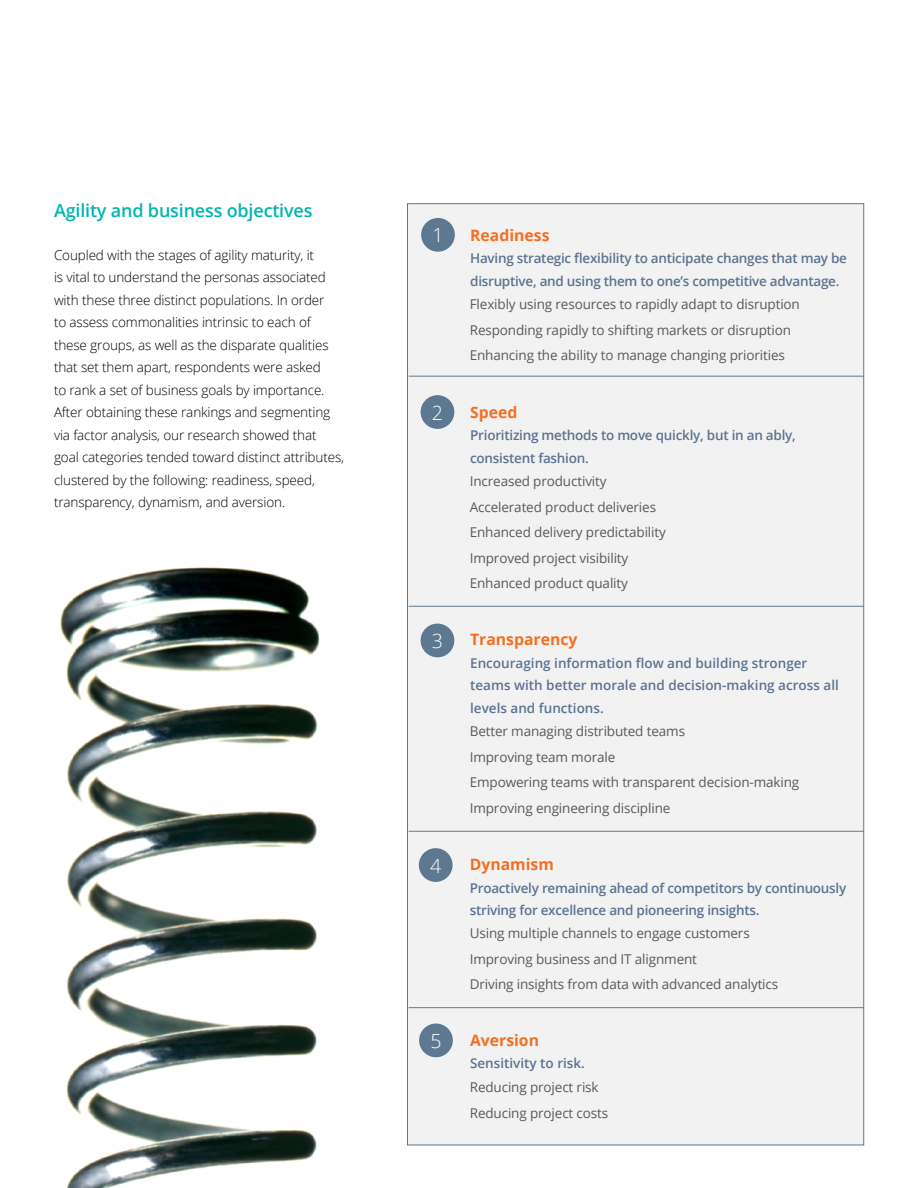
<style>
.page{position:relative;width:918px;height:1188px;background:#fff}
.page>*{position:absolute;margin:0;border:0;box-sizing:border-box;transform-origin:0 0}
.t1{font:300 19.5px "Open Sans";color:#fff}
.t2{font:600 18px "Open Sans";letter-spacing:-.01em;color:#00b5af}
.t3{font:700 15.75px "Open Sans";color:#f36f21}
.t4{font:13.5px/25.5px "Open Sans";letter-spacing:-.01em;color:#58595b}
.t5{font:300 13.5px/22.5px "Open Sans";letter-spacing:-.01em;color:#000}
.t6{font:600 13.5px/22.5px "Open Sans";letter-spacing:-.02em;color:#5c7391}
.t7{font:600 13.5px/22.5px "Open Sans";color:#5c7391}
</style>
<div class="page">
<img style="left:60px;top:567px;width:260px;height:621px">
<div style="left:407px;top:203px;width:457px;height:942px;background:#f3f2f2;border:1px solid #5d7991"></div>
<div style="left:419px;top:1024px;width:34px;height:33px;background:#5d7991;border-radius:50%"></div>
<div style="left:419px;top:848px;width:34px;height:34px;background:#5d7991;border-radius:50%"></div>
<div style="left:421px;top:218px;width:34px;height:34px;background:#5d7991;border-radius:50%"></div>
<div style="left:421px;top:395px;width:33px;height:34px;background:#5d7991;border-radius:50%"></div>
<div style="left:421px;top:624px;width:33px;height:33px;background:#5d7991;border-radius:50%"></div>
<hr style="left:409px;top:376px;width:455px;height:1px;background:#5d7991">
<hr style="left:409px;top:606px;width:455px;height:1px;background:#5d7991">
<hr style="left:409px;top:831px;width:455px;height:1px;background:#5d7991">
<hr style="left:409px;top:1007px;width:455px;height:1px;background:#5d7991">
<h2 class="t2" style="left:54px;top:198px;width:260px">Agility and business objectives</h2>
<p class="t5" style="left:54px;top:243px;width:292px">Coupled with the stages of agility maturity, it<br>is vital to understand the personas associated with these three distinct populations. In order<br>to assess commonalities intrinsic to each of these groups, as well as the disparate qualities that set them apart, respondents were asked<br>to rank a set of business goals by importance.<br>After obtaining these rankings and segmenting via factor analysis, our research showed that goal categories tended toward distinct attributes, clustered by the following: readiness, speed, transparency, dynamism, and aversion.</p>
<h1 class="t1" style="left:432px;top:222px;width:13px">1</h1>
<p class="t3" style="left:470px;top:224px;width:81px">Readiness</p>
<p class="t6" style="left:470px;top:247px;width:378px">Having strategic flexibility to anticipate changes that may be disruptive, and using them to one’s competitive advantage.</p>
<p class="t4" style="left:470px;top:291px;width:332px">Flexibly using resources to rapidly adapt to disruption<br>Responding rapidly to shifting markets or disruption<br>Enhancing the ability to manage changing priorities</p>
<h1 class="t1" style="left:432px;top:399px;width:13px">2</h1>
<p class="t3" style="left:470px;top:401px;width:49px">Speed</p>
<p class="t6" style="left:470px;top:424px;width:327px">Prioritizing methods to move quickly, but in an ably, consistent fashion.</p>
<p class="t4" style="left:470px;top:468px;width:198px">Increased productivity<br>Accelerated product deliveries<br>Enhanced delivery predictability<br>Improved project visibility<br>Enhanced product quality</p>
<h1 class="t1" style="left:432px;top:628px;width:13px">3</h1>
<p class="t3" style="left:470px;top:628px;width:109px">Transparency</p>
<p class="t7" style="left:470px;top:651px;width:370px">Encouraging information flow and building stronger teams with better morale and decision-making across all levels and functions.</p>
<p class="t4" style="left:470px;top:718px;width:331px">Better managing distributed teams<br>Improving team morale<br>Empowering teams with transparent decision-making Improving engineering discipline</p>
<h1 class="t1" style="left:430px;top:852px;width:13px">4</h1>
<p class="t3" style="left:470px;top:854px;width:86px">Dynamism</p>
<p class="t6" style="left:470px;top:876px;width:378px">Proactively remaining ahead of competitors by continuously striving for excellence and pioneering insights.</p>
<p class="t4" style="left:470px;top:920px;width:310px">Using multiple channels to engage customers<br>Improving business and IT alignment<br>Driving insights from data with advanced analytics</p>
<h1 class="t1" style="left:430px;top:1027px;width:13px">5</h1>
<p class="t3" style="left:470px;top:1029px;width:71px">Aversion</p>
<p class="t7" style="left:470px;top:1052px;width:116px">Sensitivity to risk.</p>
<p class="t4" style="left:470px;top:1074px;width:140px">Reducing project risk<br>Reducing project costs</p>
</div>
